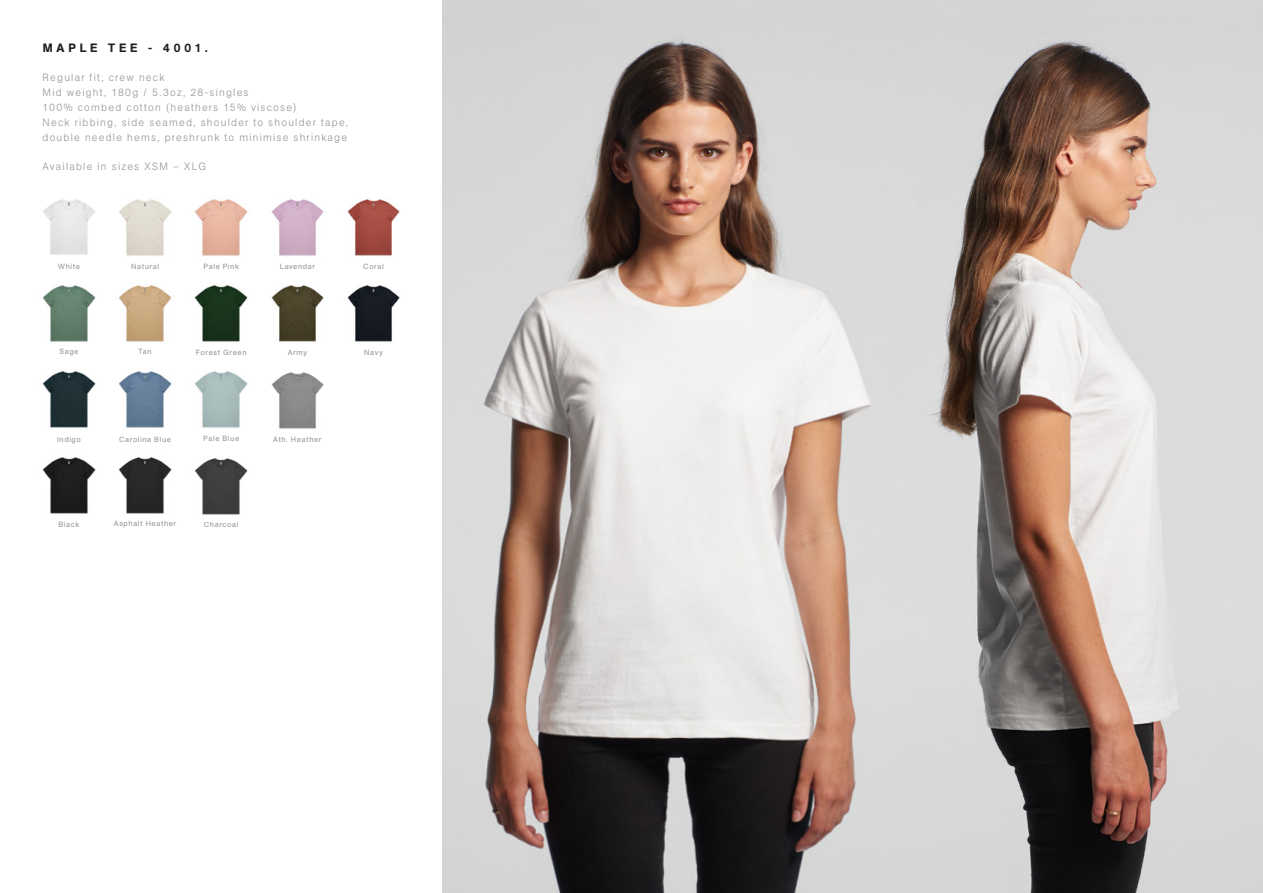
<style>
.page{position:relative;width:1263px;height:893px;background:#fff}
.page>*{position:absolute;margin:0;border:0;box-sizing:border-box;transform-origin:0 0}
.t1{font:500 12px "AG Book Pro";letter-spacing:.32em;color:#231f20}
.t2{font:300 10.5px/15px "AG Book Pro";letter-spacing:.115em;color:#939598}
.t3{font:7.5px "AG Book Pro";letter-spacing:.075em;color:#939598}
</style>
<div class="page">
<img style="left:442px;top:0;width:441px;height:893px">
<img style="left:883px;top:0;width:380px;height:893px">
<img style="left:119px;top:285px;width:53px;height:57px">
<img style="left:271px;top:285px;width:53px;height:57px">
<img style="left:118px;top:457px;width:54px;height:57px">
<img style="left:119px;top:199px;width:53px;height:57px">
<img style="left:42px;top:285px;width:54px;height:57px">
<img style="left:43px;top:199px;width:52px;height:56px">
<img style="left:194px;top:285px;width:54px;height:57px">
<img style="left:42px;top:457px;width:54px;height:57px">
<img style="left:118px;top:371px;width:54px;height:57px">
<img style="left:347px;top:199px;width:53px;height:57px">
<img style="left:42px;top:371px;width:54px;height:57px">
<img style="left:271px;top:199px;width:53px;height:57px">
<img style="left:194px;top:199px;width:54px;height:57px">
<img style="left:347px;top:285px;width:53px;height:57px">
<img style="left:194px;top:458px;width:54px;height:57px">
<img style="left:271px;top:372px;width:53px;height:57px">
<img style="left:195px;top:371px;width:53px;height:57px">
<p class="t1" style="left:43px;top:40px;width:167px">MAPLE TEE - 4001.</p>
<p class="t2" style="left:43px;top:69px;width:307px">Regular fit, crew neck<br>Mid weight, 180g / 5.3oz, 28-singles<br>100% combed cotton (heathers 15% viscose)<br>Neck ribbing, side seamed, shoulder to shoulder tape, double needle hems, preshrunk to minimise shrinkage</p>
<p class="t2" style="left:43px;top:158px;width:165px">Available in sizes XSM – XLG</p>
<p class="t3" style="left:58px;top:262px;width:24px">White</p>
<p class="t3" style="left:131px;top:262px;width:29px">Natural</p>
<p class="t3" style="left:204px;top:261px;width:37px">Pale Pink</p>
<p class="t3" style="left:280px;top:261px;width:37px">Lavendar</p>
<p class="t3" style="left:363px;top:262px;width:22px">Coral</p>
<p class="t3" style="left:59px;top:347px;width:20px">Sage</p>
<p class="t3" style="left:139px;top:347px;width:15px">Tan</p>
<p class="t3" style="left:288px;top:348px;width:21px">Army</p>
<p class="t3" style="left:196px;top:348px;width:52px">Forest Green</p>
<p class="t3" style="left:364px;top:348px;width:20px">Navy</p>
<p class="t3" style="left:57px;top:434px;width:25px">Indigo</p>
<p class="t3" style="left:119px;top:434px;width:53px">Carolina Blue</p>
<p class="t3" style="left:203px;top:433px;width:37px">Pale Blue</p>
<p class="t3" style="left:273px;top:434px;width:50px">Ath. Heather</p>
<p class="t3" style="left:58px;top:519px;width:22px">Black</p>
<p class="t3" style="left:114px;top:519px;width:64px">Asphalt Heather</p>
<p class="t3" style="left:204px;top:520px;width:36px">Charcoal</p>
</div>
